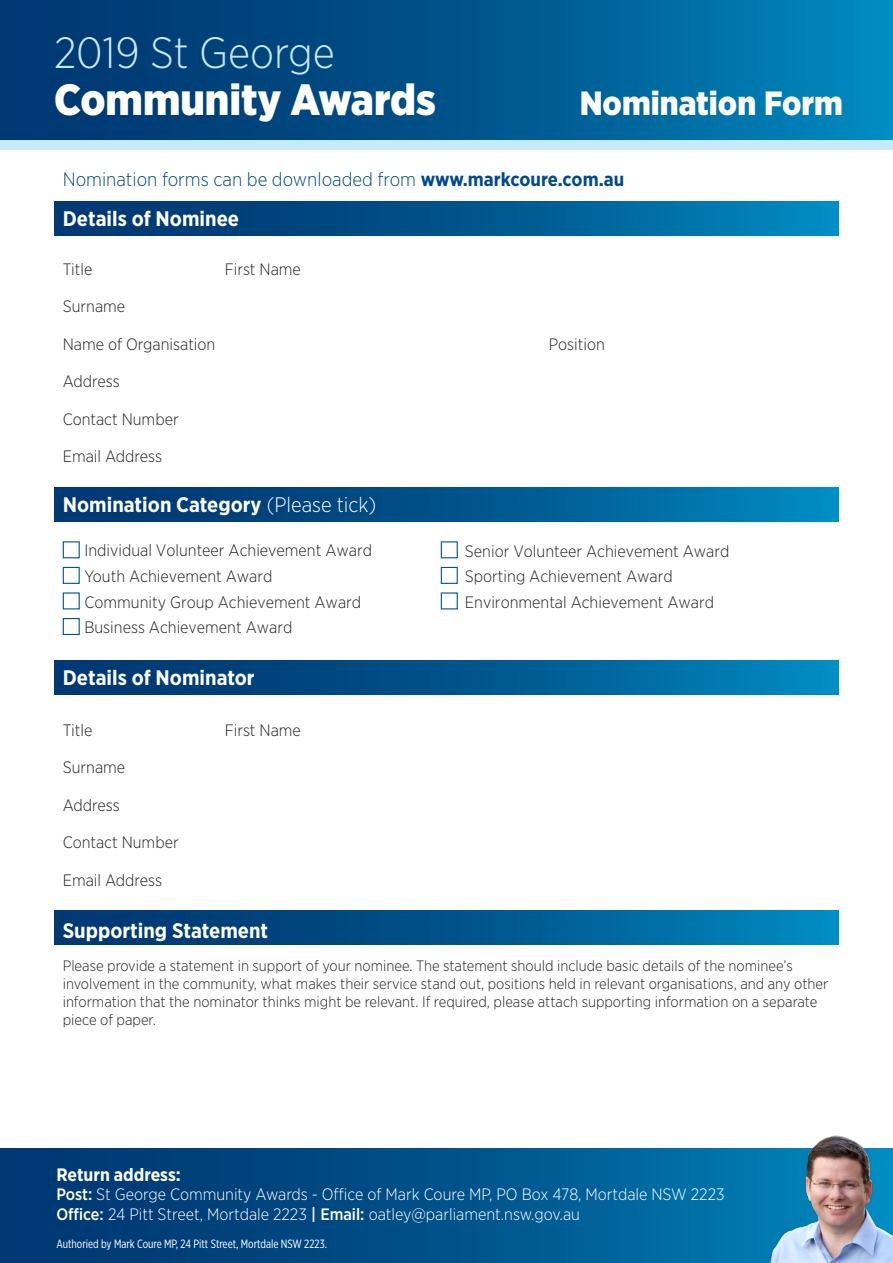
<style>
.page{position:relative;width:893px;height:1263px;background:#fff}
.page>*{position:absolute;margin:0;border:0;box-sizing:border-box;transform-origin:0 0}
.Body_Text{font:900 43.65px "Gotham Narrow";color:#fff}
.Body_Text-2{font:300 43.65px "Gotham Narrow";color:#c6eafa}
.Body_Text-3{font:900 33.6px "Gotham Narrow";color:#fff}
.t1{font:700 21px "Gotham Narrow";color:#fff}
.t2{font:300 19.2px "Gotham Narrow";color:#01498d}
.t3{font:700 18px "Gotham Narrow";color:#fff}
.t4{font:300 16.5px/25.5px "Gotham Narrow";color:#231f20}
.t5{font:300 16.5px "Gotham Narrow";color:#fff}
.t6{font:300 15px/18px "Gotham Narrow";color:#231f20}
.t7{font:12px "Gotham X Narrow";color:#fff}
.s1{font-weight:700}
.s2{font-weight:300}
.s3{font-weight:500}
</style>
<div class="page">
<div style="left:0;top:129px;width:893px;height:21px;background:#c6eafa"></div>
<div style="left:0;top:0;width:893px;height:140px;background:linear-gradient(to right,#002d68,#0083b8)"></div>
<svg style="left:0;top:1148px;width:768px;height:115px;background:#005089"></svg>
<div style="left:54px;top:201px;width:785px;height:34px;background:linear-gradient(to right,#002d67,#0084ba)"></div>
<div style="left:54px;top:487px;width:785px;height:34px;background:linear-gradient(to right,#002d67,#0084ba)"></div>
<div style="left:54px;top:660px;width:785px;height:34px;background:linear-gradient(to right,#002d67,#0084ba)"></div>
<div style="left:54px;top:911px;width:785px;height:34px;background:linear-gradient(to right,#002d67,#0084ba)"></div>
<div style="left:63px;top:541px;width:17px;height:17px;border:1px solid #01529b"></div>
<div style="left:441px;top:541px;width:17px;height:17px;border:1px solid #01529b"></div>
<div style="left:63px;top:567px;width:17px;height:17px;border:1px solid #01529b"></div>
<div style="left:441px;top:567px;width:17px;height:17px;border:1px solid #01529b"></div>
<div style="left:63px;top:592px;width:17px;height:17px;border:1px solid #01529b"></div>
<div style="left:441px;top:592px;width:17px;height:17px;border:1px solid #01529b"></div>
<div style="left:63px;top:618px;width:17px;height:17px;border:1px solid #01529b"></div>
<img style="left:768px;top:1135px;width:125px;height:128px">
<p class="Body_Text-2" style="left:54px;top:26px;width:283px">2019 St George</p>
<p class="Body_Text" style="left:54px;top:70px;width:383px">Community Awards</p>
<p class="Body_Text-3" style="left:580px;top:81px;width:265px">Nomination Form</p>
<p class="t2" style="left:63px;top:167px;width:563px">Nomination forms can be downloaded from <span class="s1">www.markcoure.com.au</span></p>
<p class="t1" style="left:63px;top:205px;width:178px">Details of Nominee</p>
<p class="t4" style="left:63px;top:256px;width:31px">Title</p>
<p class="t4" style="left:225px;top:256px;width:78px">First Name</p>
<p class="t4" style="left:63px;top:293px;width:64px">Surname</p>
<p class="t4" style="left:63px;top:331px;width:154px">Name of Organisation</p>
<p class="t4" style="left:549px;top:331px;width:58px">Position</p>
<p class="t4" style="left:63px;top:368px;width:58px">Address</p>
<p class="t4" style="left:63px;top:406px;width:117px">Contact Number</p>
<p class="t4" style="left:63px;top:443px;width:101px">Email Address</p>
<p class="t1" style="left:63px;top:491px;width:315px">Nomination Category <span class="s2">(Please tick)</span></p>
<p class="t4" style="left:84px;top:537px;width:289px">Individual Volunteer Achievement Award<br>Youth Achievement Award<br>Community Group Achievement Award<br>Business Achievement Award</p>
<p class="t1" style="left:63px;top:664px;width:193px">Details of Nominator</p>
<p class="t4" style="left:63px;top:717px;width:31px">Title</p>
<p class="t4" style="left:225px;top:717px;width:78px">First Name</p>
<p class="t4" style="left:63px;top:754px;width:64px">Surname</p>
<p class="t4" style="left:63px;top:792px;width:58px">Address</p>
<p class="t4" style="left:63px;top:829px;width:117px">Contact Number</p>
<p class="t4" style="left:63px;top:867px;width:101px">Email Address</p>
<p class="t1" style="left:63px;top:917px;width:207px">Supporting Statement</p>
<p class="t4" style="left:465px;top:538px;width:266px">Senior Volunteer Achievement Award<br>Sporting Achievement Award<br>Environmental Achievement Award</p>
<p class="t6" style="left:63px;top:956px;width:767px">Please provide a statement in support of your nominee. The statement should include basic details of the nominee’s involvement in the community, what makes their service stand out, positions held in relevant organisations, and any other information that the nominator thinks might be relevant. If required, please attach supporting information on a separate piece of paper.</p>
<p class="t3" style="left:56px;top:1163px;width:126px">Return address:</p>
<p class="t5" style="left:56px;top:1184px;width:670px"><span class="s3">Post:</span> St George Community Awards - Office of Mark Coure MP, PO Box 478, Mortdale NSW 2223</p>
<p class="t5" style="left:56px;top:1204px;width:525px"><span class="s3">Office:</span> 24 Pitt Street, Mortdale 2223 <span class="s3">| Email:</span> oatley@parliament.nsw.gov.au</p>
<p class="t7" style="left:56px;top:1237px;width:272px">Authoried by Mark Coure MP, 24 Pitt Street, Mortdale NSW 2223.</p>
</div>
